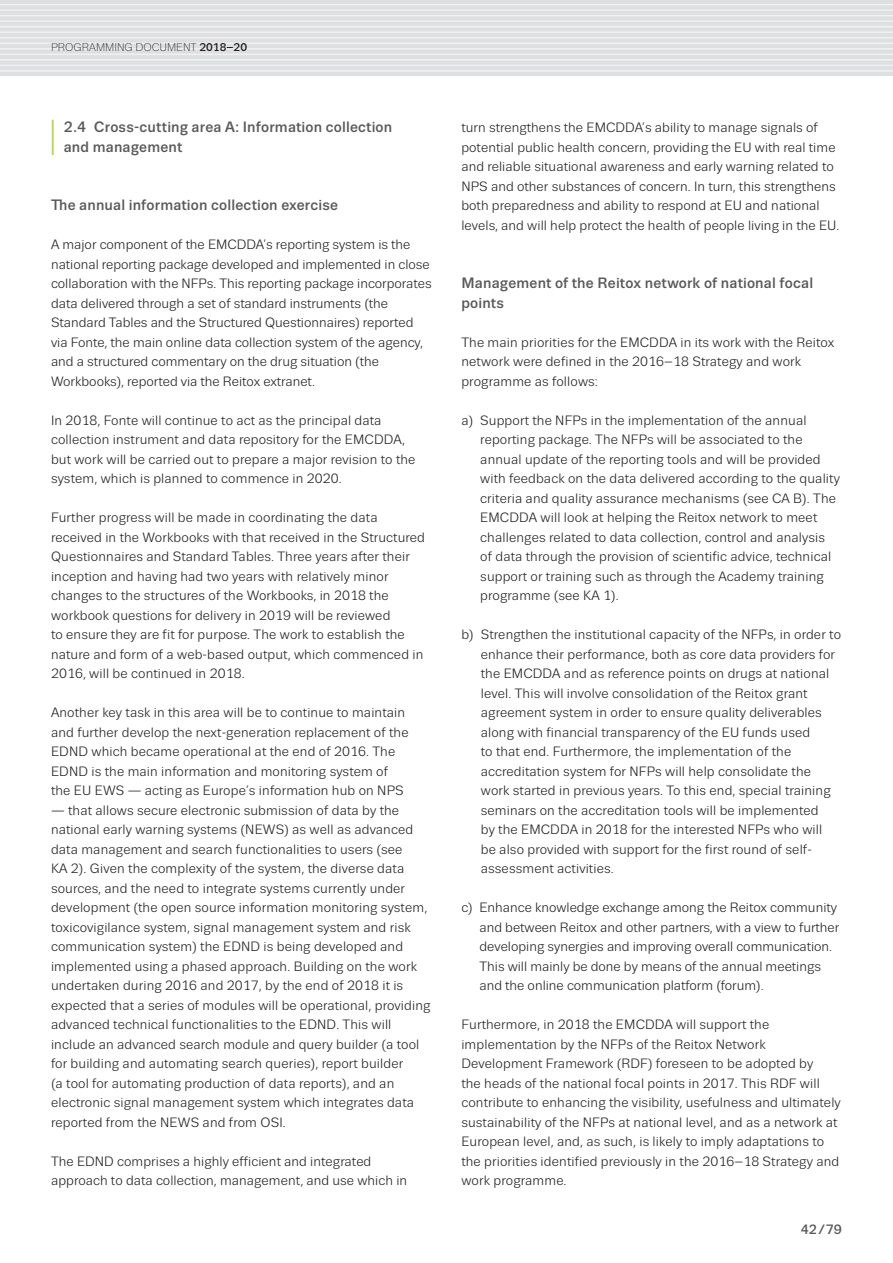
<style>
.page{position:relative;width:893px;height:1263px;background:#fff}
.page>*{position:absolute;margin:0;border:0;box-sizing:border-box;transform-origin:0 0}
.II_Headline_TOC{font:700 50.4px "Trivia Sans";color:#b3d455;scale:.22 1}
.III_Headline{font:500 15px/19.5px "Trivia Sans";letter-spacing:.01em;color:#58595b}
.II_Headline_TOC-2{font:500 15px/19.5px "Trivia Sans";letter-spacing:.01em;color:#58595b}
.TEXT_Regular_9_13{font:13.5px/19.5px "Trivia Sans";letter-spacing:.01em;color:#231f20}
.t1{font:500 13.5px "Trivia Sans";color:#58595b}
.t2{font:300 11.25px "Trivia Sans";color:#231f20}
.s1{font-weight:500}
</style>
<div class="page">
<div style="left:0;top:0;width:893px;height:76px;background:#dedfe0"></div>
<hr style="left:0;top:0;width:893px;height:1px;background:#f1f1f2">
<hr style="left:0;top:4px;width:893px;height:1px;background:#f1f1f2">
<hr style="left:0;top:9px;width:893px;height:2px;background:#f1f1f2">
<hr style="left:0;top:15px;width:893px;height:1px;background:#f1f1f2">
<hr style="left:0;top:20px;width:893px;height:2px;background:#f1f1f2">
<hr style="left:0;top:26px;width:893px;height:1px;background:#f1f1f2">
<hr style="left:0;top:31px;width:893px;height:2px;background:#f1f1f2">
<hr style="left:0;top:37px;width:893px;height:1px;background:#f1f1f2">
<hr style="left:0;top:43px;width:893px;height:1px;background:#f1f1f2">
<hr style="left:0;top:48px;width:893px;height:2px;background:#f1f1f2">
<hr style="left:0;top:54px;width:893px;height:1px;background:#f1f1f2">
<hr style="left:0;top:59px;width:893px;height:2px;background:#f1f1f2">
<hr style="left:0;top:65px;width:893px;height:1px;background:#f1f1f2">
<hr style="left:0;top:70px;width:893px;height:2px;background:#f1f1f2">
<p class="t2" style="left:51px;top:42px;width:198px">PROGRAMMING DOCUMENT <span class="s1">2018–20</span></p>
<p class="II_Headline_TOC" style="left:51px;top:110px;width:17px">I</p>
<p class="II_Headline_TOC-2" style="left:64px;top:117px;width:330px">2.4 Cross-cutting area A: Information collection and management</p>
<p class="III_Headline" style="left:51px;top:195px;width:289px">The annual information collection exercise</p>
<p class="TEXT_Regular_9_13" style="left:51px;top:235px;width:382px">A major component of the EMCDDA’s reporting system is the national reporting package developed and implemented in close collaboration with the NFPs. This reporting package incorporates data delivered through a set of standard instruments (the Standard Tables and the Structured Questionnaires) reported via Fonte, the main online data collection system of the agency, and a structured commentary on the drug situation (the Workbooks), reported via the Reitox extranet.</p>
<p class="TEXT_Regular_9_13" style="left:51px;top:410px;width:366px">In 2018, Fonte will continue to act as the principal data collection instrument and data repository for the EMCDDA, but work will be carried out to prepare a major revision to the system, which is planned to commence in 2020.</p>
<p class="TEXT_Regular_9_13" style="left:51px;top:508px;width:376px">Further progress will be made in coordinating the data received in the Workbooks with that received in the Structured Questionnaires and Standard Tables. Three years after their inception and having had two years with relatively minor changes to the structures of the Workbooks, in 2018 the workbook questions for delivery in 2019 will be reviewed<br>to ensure they are fit for purpose. The work to establish the nature and form of a web-based output, which commenced in 2016, will be continued in 2018.</p>
<p class="TEXT_Regular_9_13" style="left:51px;top:703px;width:359px">Another key task in this area will be to continue to maintain and further develop the next-generation replacement of the EDND which became operational at the end of 2016. The EDND is the main information and monitoring system of the EU EWS — acting as Europe’s information hub on NPS</p>
<p class="TEXT_Regular_9_13" style="left:51px;top:800px;width:381px">— that allows secure electronic submission of data by the national early warning systems (NEWS) as well as advanced data management and search functionalities to users (see<br>KA 2). Given the complexity of the system, the diverse data sources, and the need to integrate systems currently under development (the open source information monitoring system, toxicovigilance system, signal management system and risk communication system) the EDND is being developed and implemented using a phased approach. Building on the work undertaken during 2016 and 2017, by the end of 2018 it is expected that a series of modules will be operational, providing advanced technical functionalities to the EDND. This will include an advanced search module and query builder (a tool for building and automating search queries), report builder<br>(a tool for automating production of data reports), and an electronic signal management system which integrates data reported from the NEWS and from OSI.</p>
<p class="TEXT_Regular_9_13" style="left:51px;top:1151px;width:358px">The EDND comprises a highly efficient and integrated approach to data collection, management, and use which in</p>
<p class="TEXT_Regular_9_13" style="left:461px;top:118px;width:380px">turn strengthens the EMCDDA’s ability to manage signals of potential public health concern, providing the EU with real time and reliable situational awareness and early warning related to NPS and other substances of concern. In turn, this strengthens both preparedness and ability to respond at EU and national levels, and will help protect the health of people living in the EU.</p>
<p class="III_Headline" style="left:461px;top:273px;width:353px">Management of the Reitox network of national focal points</p>
<p class="TEXT_Regular_9_13" style="left:461px;top:332px;width:375px">The main priorities for the EMCDDA in its work with the Reitox network were defined in the 2016–18 Strategy and work programme as follows:</p>
<p class="TEXT_Regular_9_13" style="left:480px;top:410px;width:361px;text-indent:-19px">a) Support the NFPs in the implementation of the annual reporting package. The NFPs will be associated to the annual update of the reporting tools and will be provided with feedback on the data delivered according to the quality criteria and quality assurance mechanisms (see CA B). The EMCDDA will look at helping the Reitox network to meet challenges related to data collection, control and analysis of data through the provision of scientific advice, technical support or training such as through the Academy training programme (see KA 1).</p>
<p class="TEXT_Regular_9_13" style="left:481px;top:625px;width:362px;text-indent:-19px">b) Strengthen the institutional capacity of the NFPs, in order to enhance their performance, both as core data providers for the EMCDDA and as reference points on drugs at national level. This will involve consolidation of the Reitox grant agreement system in order to ensure quality deliverables along with financial transparency of the EU funds used<br>to that end. Furthermore, the implementation of the accreditation system for NFPs will help consolidate the work started in previous years. To this end, special training seminars on the accreditation tools will be implemented<br>by the EMCDDA in 2018 for the interested NFPs who will<br>be also provided with support for the first round of self&shy;assessment activities.</p>
<p class="TEXT_Regular_9_13" style="left:479px;top:898px;width:361px;text-indent:-18px">c) Enhance knowledge exchange among the Reitox community and between Reitox and other partners, with a view to further developing synergies and improving overall communication.<br>This will mainly be done by means of the annual meetings and the online communication platform (forum).</p>
<p class="TEXT_Regular_9_13" style="left:461px;top:1015px;width:381px">Furthermore, in 2018 the EMCDDA will support the implementation by the NFPs of the Reitox Network Development Framework (RDF) foreseen to be adopted by<br>the heads of the national focal points in 2017. This RDF will contribute to enhancing the visibility, usefulness and ultimately sustainability of the NFPs at national level, and as a network at European level, and, as such, is likely to imply adaptations to the priorities identified previously in the 2016–18 Strategy and work programme.</p>
<p class="t1" style="left:801px;top:1222px;width:43px">42/79</p>
</div>
